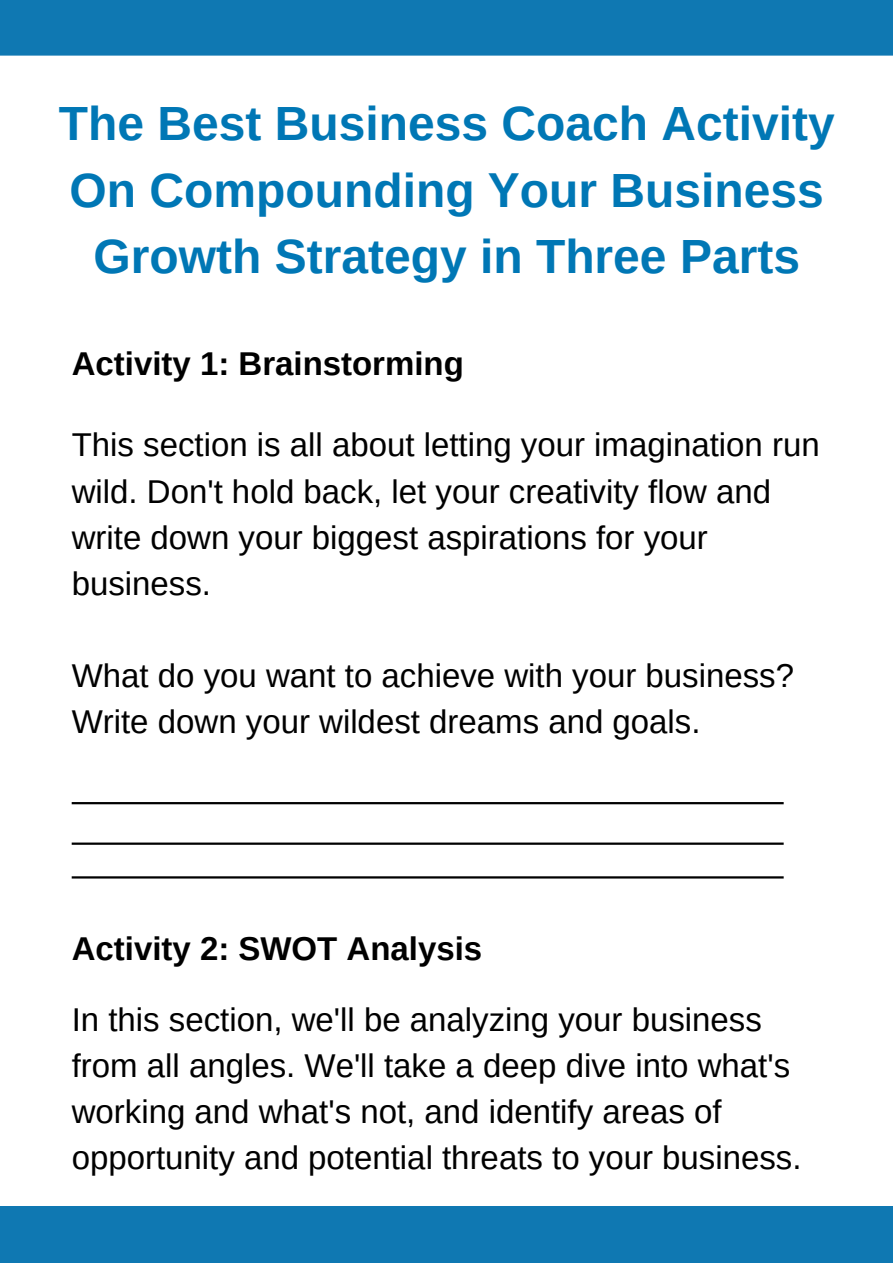
<style>
.page{position:relative;width:893px;height:1264px;background:#fff}
.page>*{position:absolute;margin:0;border:0;box-sizing:border-box;transform-origin:0 0}
.t1{font:700 48px/66.3px "Arimo";color:#0077b5;text-align:center}
.t2{font:33px/46px "Arimo";color:#000}
.t3{font:700 33px "Arimo";color:#000}
</style>
<div class="page">
<div style="left:0;top:1205px;width:892px;height:57px;background:#0f78b2"></div>
<div style="left:0;top:0;width:892px;height:56px;background:#0f78b2"></div>
<hr style="left:72px;top:802px;width:711px;height:2px;background:#000">
<hr style="left:72px;top:842px;width:711px;height:2px;background:#000">
<hr style="left:72px;top:876px;width:711px;height:2px;background:#000">
<h1 class="t1" style="left:59px;top:91px;width:777px">The Best Business Coach Activity<br>On Compounding Your Business<br>Growth Strategy in Three Parts</h1>
<p class="t3" style="left:72px;top:345px;width:393px">Activity 1: Brainstorming</p>
<p class="t2" style="left:72px;top:422px;width:749px">This section is all about letting your imagination run wild. Don't hold back, let your creativity flow and write down your biggest aspirations for your business.</p>
<p class="t2" style="left:72px;top:652px;width:723px">What do you want to achieve with your business?<br>Write down your wildest dreams and goals.</p>
<p class="t3" style="left:72px;top:929px;width:412px">Activity 2: SWOT Analysis</p>
<p class="t2" style="left:72px;top:996px;width:731px">In this section, we'll be analyzing your business from all angles. We'll take a deep dive into what's working and what's not, and identify areas of opportunity and potential threats to your business.</p>
</div>
